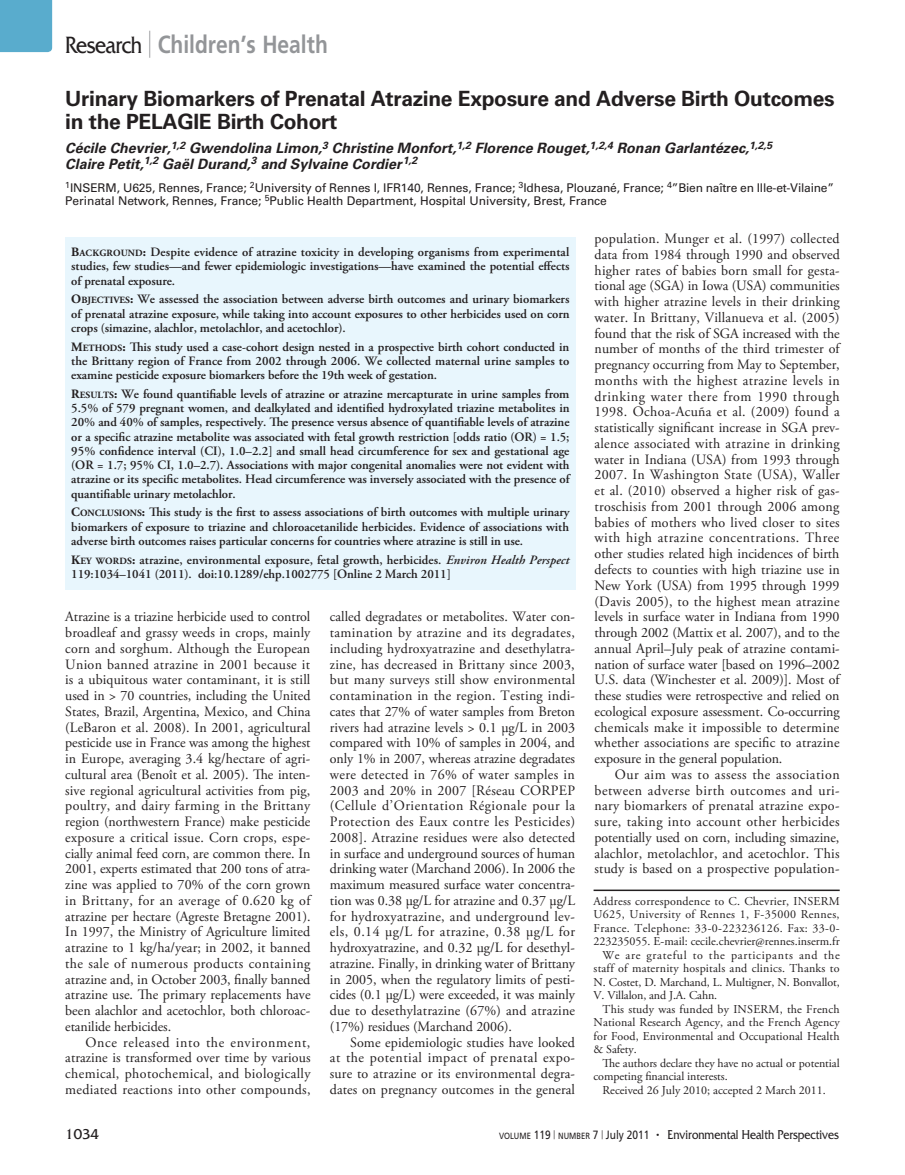
<style>
.page{position:relative;width:905px;height:1175px;background:#fff}
.page>*{position:absolute;margin:0;border:0;box-sizing:border-box;transform-origin:0 0}
.t1{font:700 24.75px "Frutiger LT Std";color:#939598;scale:.85 1}
.article_title{font:700 21px/22.5px "Univers LT Std";letter-spacing:-.015em;color:#231f20}
.t2{font:15px "Friz Quadrata Std";color:#231f20}
.body_text{font:14.25px/15.8px "Adobe Garamond Pro";letter-spacing:.01em;color:#231f20;text-align:justify}
.body_text_1st_para{font:14.25px/15.8px "Adobe Garamond Pro";color:#231f20;text-align:justify}
.author_name{font:italic 700 14.25px/15.8px "Univers LT Std";color:#231f20}
.t3{font:13.5px "Friz Quadrata Std";color:#231f20;scale:.85 1}
.abstract_structured{font:600 12.75px/14.2px "Adobe Garamond Pro";letter-spacing:-.005em;color:#231f20;text-align:justify}
.notes-no_rule{font:12px/13.5px "Adobe Garamond Pro";letter-spacing:-.005em;color:#231f20;text-align:justify}
.author_affiliation{font:12px/13.5px "Univers LT Std";letter-spacing:-.01em;color:#231f20}
.notes{font:12px/13.5px "Adobe Garamond Pro";color:#231f20;text-align:justify}
.s1{font-family:"Friz Quadrata Std";font-weight:400;color:#231f20}
.s2{font-weight:300;font-size:27px;color:#76787b}
.s3{font-weight:700}
.s4{font-weight:700;font-size:9.6px}
.s5{font-style:italic}
.s6{font-family:"Frutiger LT Std";font-size:9px}
.s7{font-family:"Frutiger LT Std";font-size:12px}
.s8{font-family:"Frutiger LT Std";font-weight:300;font-size:9px}
.s9{font-size:12px}
</style>
<div class="page">
<div style="left:0;top:0;width:52px;height:52px;background:#59accd"></div>
<hr style="left:593px;top:889px;width:246px;height:2px;background:#231f20">
<div style="left:65px;top:237px;width:510px;height:353px;background:#e8f6fd"></div>
<h1 class="t1" style="left:65px;top:29px;width:310px"><span class="s1">Research</span> <span class="s2">|</span> Children’s Health</h1>
<p class="article_title" style="left:65px;top:87px;width:771px">Urinary Biomarkers of Prenatal Atrazine Exposure and Adverse Birth Outcomes in the PELAGIE Birth Cohort</p>
<p class="author_name" style="left:65px;top:141px;width:708px">Cécile Chevrier,<sup>1,2</sup> Gwendolina Limon,<sup>3</sup> Christine Monfort,<sup>1,2</sup> Florence Rouget,<sup>1,2,4</sup> Ronan Garlantézec,<sup>1,2,5<br></sup>Claire Petit,<sup>1,2</sup> Gaël Durand,<sup>3</sup> and Sylvaine Cordier<sup>1,2</sup></p>
<p class="author_affiliation" style="left:65px;top:181px;width:770px"><sup>1</sup>INSERM, U625, Rennes, France; <sup>2</sup>University of Rennes I, IFR140, Rennes, France; <sup>3</sup>Idhesa, Plouzané, France; <sup>4</sup>”Bien naître en Ille-et-Vilaine”<br>Perinatal Network, Rennes, France; <sup>5</sup>Public Health Department, Hospital University, Brest, France</p>
<p class="abstract_structured" style="left:71px;top:245px;width:500px"><span class="s3">B</span><span class="s4">ACKGROUND</span><span class="s3">:</span> Despite evidence of atrazine toxicity in developing organisms from experimental studies, few studies—and fewer epidemiologic investigations—have examined the potential effects of prenatal exposure.</p>
<p class="abstract_structured" style="left:71px;top:292px;width:500px"><span class="s3">O</span><span class="s4">BJECTIVES</span><span class="s3">:</span> We assessed the association between adverse birth outcomes and urinary biomarkers of prenatal atrazine exposure, while taking into account exposures to other herbicides used on corn crops (simazine, alachlor, metolachlor, and acetochlor).</p>
<p class="abstract_structured" style="left:71px;top:339px;width:499px"><span class="s3">M</span><span class="s4">ETHODS</span><span class="s3">:</span> This study used a case-cohort design nested in a prospective birth cohort conducted in the Brittany region of France from 2002 through 2006. We collected maternal urine samples to examine pesticide exposure biomarkers before the 19th week of gestation.</p>
<p class="abstract_structured" style="left:71px;top:387px;width:500px"><span class="s3">R</span><span class="s4">ESULTS</span><span class="s3">:</span> We found quantifiable levels of atrazine or atrazine mercapturate in urine samples from 5.5% of 579 pregnant women, and dealkylated and identified hydroxylated triazine metabolites in 20% and 40% of samples, respectively. The presence versus absence of quantifiable levels of atrazine or a specific atrazine metabolite was associated with fetal growth restriction [odds ratio (OR) = 1.5; 95% confidence interval (CI), 1.0–2.2] and small head circumference for sex and gestational age (OR = 1.7; 95% CI, 1.0–2.7). Associations with major congenital anomalies were not evident with atrazine or its specific metabolites. Head circumference was inversely associated with the presence of quantifiable urinary metolachlor.</p>
<p class="abstract_structured" style="left:71px;top:505px;width:500px"><span class="s3">C</span><span class="s4">ONCLUSIONS</span><span class="s3">:</span> This study is the first to assess associations of birth outcomes with multiple urinary biomarkers of exposure to triazine and chloroacetanilide herbicides. Evidence of associations with adverse birth outcomes raises particular concerns for countries where atrazine is still in use.</p>
<p class="abstract_structured" style="left:71px;top:552px;width:499px"><span class="s3">K</span><span class="s4">EY WORDS</span><span class="s3">:</span> atrazine, environmental exposure, fetal growth, herbicides. <span class="s5">Environ Health Perspect<br></span>119:1034–1041 (2011). doi:10.1289/ehp.1002775 [Online 2 March 2011]</p>
<p class="body_text" style="left:594px;top:231px;width:247px">population. Munger et al. (1997) collected data from 1984 through 1990 and observed higher rates of babies born small for gesta&shy;tional age (SGA) in Iowa (USA) communities with higher atrazine levels in their drinking water. In Brittany, Villanueva et al. (2005) found that the risk of SGA increased with the number of months of the third trimester of pregnancy occurring from May to September, months with the highest atrazine levels in drinking water there from 1990 through 1998. Ochoa-Acuña et al. (2009) found a statistically significant increase in SGA prev&shy;alence associated with atrazine in drinking water in Indiana (USA) from 1993 through 2007. In Washington State (USA), Waller et al. (2010) observed a higher risk of gas&shy;troschisis from 2001 through 2006 among babies of mothers who lived closer to sites with high atrazine concentrations. Three other studies related high incidences of birth defects to counties with high triazine use in New York (USA) from 1995 through 1999 (Davis 2005), to the highest mean atrazine levels in surface water in Indiana from 1990 through 2002 (Mattix et al. 2007), and to the annual April–July peak of atrazine contami&shy;nation of surface water [based on 1996–2002<br>U.S. data (Winchester et al. 2009)]. Most of these studies were retrospective and relied on ecological exposure assessment. Co-occurring chemicals make it impossible to determine whether associations are specific to atrazine exposure in the general population.</p>
<p class="body_text" style="left:594px;top:767px;width:247px;text-indent:20px">Our aim was to assess the association between adverse birth outcomes and uri&shy;nary biomarkers of prenatal atrazine expo&shy;sure, taking into account other herbicides potentially used on corn, including simazine, alachlor, metolachlor, and acetochlor. This study is based on a prospective population-</p>
<p class="notes" style="left:593px;top:894px;width:248px">Address correspondence to C. Chevrier, INSERM U625, University of Rennes 1, F-35000 Rennes, France. Telephone: 33-0-223236126. Fax: 33-0- 223235055. E-mail: cecile.chevrier@rennes.inserm.fr</p>
<p class="notes-no_rule" style="left:593px;top:948px;width:248px;text-indent:9px">We are grateful to the participants and the staff of maternity hospitals and clinics. Thanks to N. Costet, D. Marchand, L. Multigner, N. Bonvallot, V. Villalon, and J.A. Cahn.</p>
<p class="notes-no_rule" style="left:593px;top:1002px;width:248px;text-indent:9px">This study was funded by INSERM, the French National Research Agency, and the French Agency for Food, Environmental and Occupational Health &amp; Safety.</p>
<p class="notes-no_rule" style="left:593px;top:1056px;width:247px;text-indent:9px">The authors declare they have no actual or potential competing financial interests.</p>
<p class="notes-no_rule" style="left:602px;top:1083px;width:225px">Received 26 July 2010; accepted 2 March 2011.</p>
<p class="body_text_1st_para" style="left:65px;top:609px;width:247px">Atrazine is a triazine herbicide used to control broadleaf and grassy weeds in crops, mainly corn and sorghum. Although the European Union banned atrazine in 2001 because it is a ubiquitous water contaminant, it is still used in &gt; 70 countries, including the United States, Brazil, Argentina, Mexico, and China (LeBaron et al. 2008). In 2001, agricultural pesticide use in France was among the highest in Europe, averaging 3.4 kg/hectare of agri&shy;cultural area (Benoît et al. 2005). The inten&shy;sive regional agricultural activities from pig, poultry, and dairy farming in the Brittany region (northwestern France) make pesticide exposure a critical issue. Corn crops, espe&shy;cially animal feed corn, are common there. In 2001, experts estimated that 200 tons of atra&shy;zine was applied to 70% of the corn grown in Brittany, for an average of 0.620 kg of atrazine per hectare (Agreste Bretagne 2001).<br>In 1997, the Ministry of Agriculture limited atrazine to 1 kg/ha/year; in 2002, it banned the sale of numerous products containing atrazine and, in October 2003, finally banned atrazine use. The primary replacements have been alachlor and acetochlor, both chloroac&shy;etanilide herbicides.</p>
<p class="body_text" style="left:65px;top:1034px;width:247px;text-indent:20px">Once released into the environment, atrazine is transformed over time by various chemical, photochemical, and biologically mediated reactions into other compounds,</p>
<p class="body_text" style="left:330px;top:609px;width:247px">called degradates or metabolites. Water con&shy;tamination by atrazine and its degradates, including hydroxyatrazine and desethylatra&shy;zine, has decreased in Brittany since 2003, but many surveys still show environmental contamination in the region. Testing indi&shy;cates that 27% of water samples from Breton rivers had atrazine levels &gt; 0.1 μg/L in 2003 compared with 10% of samples in 2004, and only 1% in 2007, whereas atrazine degradates were detected in 76% of water samples in 2003 and 20% in 2007 [Réseau CORPEP (Cellule d’Orientation Régionale pour la Protection des Eaux contre les Pesticides)<br>2008]. Atrazine residues were also detected in surface and underground sources of human drinking water (Marchand 2006). In 2006 the maximum measured surface water concentra&shy;tion was 0.38 μg/L for atrazine and 0.37 μg/L for hydroxyatrazine, and underground lev&shy;els, 0.14 μg/L for atrazine, 0.38 μg/L for hydroxyatrazine, and 0.32 μg/L for desethyl&shy;atrazine. Finally, in drinking water of Brittany in 2005, when the regulatory limits of pesti&shy;cides (0.1 μg/L) were exceeded, it was mainly due to desethylatrazine (67%) and atrazine (17%) residues (Marchand 2006).</p>
<p class="body_text" style="left:330px;top:1034px;width:247px;text-indent:20px">Some epidemiologic studies have looked at the potential impact of prenatal expo&shy;sure to atrazine or its environmental degra&shy;dates on pregnancy outcomes in the general</p>
<p class="t2" style="left:65px;top:1125px;width:35px">1034</p>
<p class="t3" style="left:499px;top:1127px;width:401px"><span class="s6">VOLUME</span> <span class="s7">119</span> <span class="s8">|</span> <span class="s6">NUMBER</span> <span class="s7">7</span> <span class="s8">|</span> <span class="s7">July 2011</span> <span class="s9">•</span> Environmental Health Perspectives</p>
</div>
